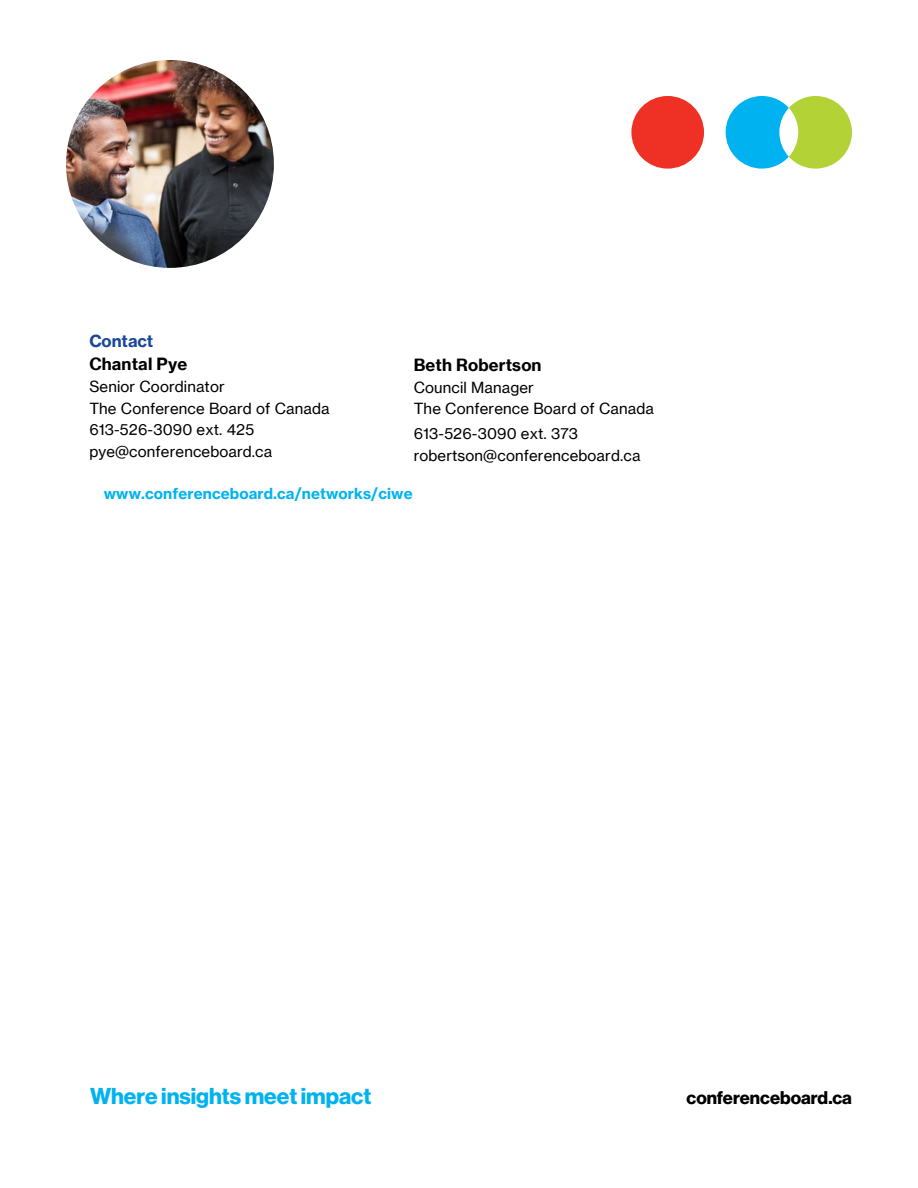
<style>
.page{position:relative;width:918px;height:1188px;background:#fff}
.page>*{position:absolute;margin:0;border:0;box-sizing:border-box;transform-origin:0 0}
.t1{font:22.5px "N Haas Grotesk DS Pro 75 Bd";color:#00b3f0}
.t2{font:18px "N Haas Grotesk DS Pro 75 Bd";color:#000}
.t3{font:700 16.5px "N Haas Grotesk TX Pro";letter-spacing:.01em;color:#000}
.t4{font:16.5px "N Haas Grotesk TX Pro 75 Bd";letter-spacing:-.005em;color:#1a4798}
.t5{font:15px/21.5px "N Haas Grotesk TX Pro";letter-spacing:.01em;color:#000}
.t6{font:15px "N Haas Grotesk TX Pro 75 Bd";letter-spacing:.01em;color:#00b3f0}
</style>
<div class="page">
<div style="left:631px;top:96px;width:73px;height:73px;background:#ee3124;border-radius:50%"></div>
<svg style="left:726px;top:96px;width:126px;height:73px"></svg>
<img style="left:66px;top:60px;width:208px;height:208px;border-radius:104px">
<p class="t4" style="left:89px;top:330px;width:66px">Contact</p>
<p class="t3" style="left:89px;top:354px;width:99px">Chantal Pye</p>
<p class="t5" style="left:89px;top:376px;width:242px">Senior Coordinator<br>The Conference Board of Canada<br>613-526-3090 ext. 425 pye@conferenceboard.ca</p>
<p class="t6" style="left:104px;top:484px;width:310px">www.conferenceboard.ca/networks/ciwe</p>
<p class="t3" style="left:414px;top:354px;width:129px">Beth Robertson</p>
<p class="t5" style="left:414px;top:377px;width:242px">Council Manager<br>The Conference Board of Canada</p>
<p class="t5" style="left:414px;top:423px;width:228px">613-526-3090 ext. 373 robertson@conferenceboard.ca</p>
<h1 class="t1" style="left:90px;top:1083px;width:283px">Where insights meet impact</h1>
<p class="t2" style="left:687px;top:1087px;width:167px">conferenceboard.ca</p>
</div>
